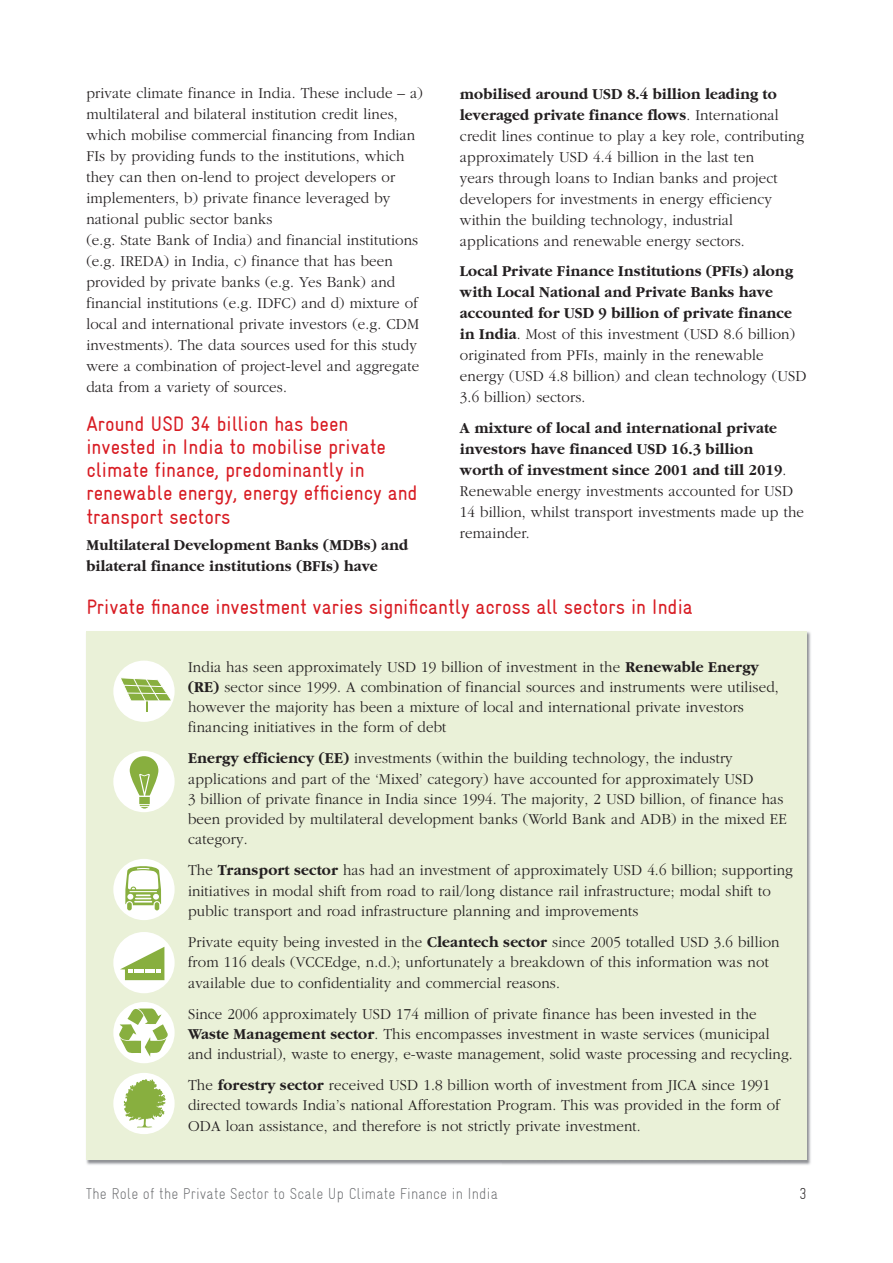
<style>
.page{position:relative;width:893px;height:1263px;background:#fff}
.page>*{position:absolute;margin:0;border:0;box-sizing:border-box;transform-origin:0 0}
.t1{font:condensed 21px/23.2px "Gravur";color:#d81c23}
.t2{font:300 15.75px/21px "Garamond";letter-spacing:.01em;color:#231f20;scale:.95 1}
.t3{font:700 15.75px/21px "Garamond";letter-spacing:.01em;color:#231f20;scale:.95 1}
.t4{font:300 condensed 15.75px "Gravur";letter-spacing:.01em;color:#6c6d70;scale:.95 1}
.t5{font:300 condensed 15.75px "Gravur";color:#231f20;scale:.95 1}
.s1{font-weight:700}
.s2{font-weight:300}
</style>
<div class="page">
<div style="left:86px;top:631px;width:721px;height:529px;background:#eaf1d8"></div>
<div style="left:113px;top:661px;width:62px;height:61px;background:#fff;border-radius:50%"></div>
<hr style="left:146px;top:689px;width:2px;height:23px;background:#88af3f">
<svg style="left:121px;top:677px;width:52px;height:25px"></svg>
<div style="left:113px;top:1073px;width:62px;height:61px;background:#fff;border-radius:50%"></div>
<div style="left:113px;top:1002px;width:62px;height:61px;background:#fff;border-radius:50%"></div>
<div style="left:113px;top:932px;width:62px;height:61px;background:#fff;border-radius:50%"></div>
<div style="left:113px;top:859px;width:62px;height:61px;background:#fff;border-radius:50%"></div>
<div style="left:113px;top:751px;width:62px;height:61px;background:#fff;border-radius:50%"></div>
<svg style="left:120px;top:947px;width:44px;height:33px"></svg>
<svg style="left:124px;top:1079px;width:42px;height:49px"></svg>
<svg style="left:125px;top:864px;width:36px;height:46px"></svg>
<svg style="left:119px;top:1007px;width:49px;height:50px"></svg>
<svg style="left:130px;top:756px;width:28px;height:52px"></svg>
<p class="t2" style="left:86px;top:83px;width:356px">private climate finance in India. These include – a) multilateral and bilateral institution credit lines, which mobilise commercial financing from Indian FIs by providing funds to the institutions, which they can then on-lend to project developers or implementers, b) private finance leveraged by national public sector banks<br>(e.g. State Bank of India) and financial institutions (e.g. IREDA) in India, c) finance that has been provided by private banks (e.g. Yes Bank) and financial institutions (e.g. IDFC) and d) mixture of local and international private investors (e.g. CDM investments). The data sources used for this study were a combination of project-level and aggregate data from a variety of sources.</p>
<h1 class="t1" style="left:86px;top:412px;width:333px">Around USD 34 billion has been invested in India to mobilise private climate finance, predominantly in renewable energy, energy efficiency and transport sectors</h1>
<p class="t3" style="left:86px;top:534px;width:340px">Multilateral Development Banks (MDBs) and bilateral finance institutions (BFIs) have</p>
<p class="t2" style="left:460px;top:83px;width:364px"><span class="s1">mobilised around USD 8.4 billion leading to leveraged private finance flows</span>. International credit lines continue to play a key role, contributing approximately USD 4.4 billion in the last ten<br>years through loans to Indian banks and project developers for investments in energy efficiency within the building technology, industrial applications and renewable energy sectors.</p>
<p class="t2" style="left:460px;top:261px;width:366px"><span class="s1">Local Private Finance Institutions (PFIs) along with Local National and Private Banks have accounted for USD 9 billion of private finance in India</span>. Most of this investment (USD 8.6 billion) originated from PFIs, mainly in the renewable energy (USD 4.8 billion) and clean technology (USD 3.6 billion) sectors.</p>
<p class="t3" style="left:460px;top:417px;width:364px">A mixture of local and international private investors have financed USD 16.3 billion<br>worth of investment since 2001 and till 2019<span class="s2">.<br>Renewable energy investments accounted for USD 14 billion, whilst transport investments made up the remainder.</span></p>
<h1 class="t1" style="left:86px;top:595px;width:608px">Private finance investment varies significantly across all sectors in India</h1>
<p class="t2" style="left:188px;top:657px;width:623px;line-height:20.2px">India has seen approximately USD 19 billion of investment in the <span class="s1">Renewable Energy (RE)</span> sector since 1999. A combination of financial sources and instruments were utilised, however the majority has been a mixture of local and international private investors financing initiatives in the form of debt</p>
<p class="t2" style="left:188px;top:748px;width:632px;line-height:20.2px"><span class="s1">Energy efficiency (EE)</span> investments (within the building technology, the industry applications and part of the ‘Mixed’ category) have accounted for approximately USD<br>3 billion of private finance in India since 1994. The majority, 2 USD billion, of finance has been provided by multilateral development banks (World Bank and ADB) in the mixed EE category.</p>
<p class="t2" style="left:188px;top:860px;width:638px;line-height:20.2px">The <span class="s1">Transport sector</span> has had an investment of approximately USD 4.6 billion; supporting initiatives in modal shift from road to rail/long distance rail infrastructure; modal shift to public transport and road infrastructure planning and improvements</p>
<p class="t2" style="left:188px;top:932px;width:624px;line-height:20.2px">Private equity being invested in the <span class="s1">Cleantech sector</span> since 2005 totalled USD 3.6 billion from 116 deals (VCCEdge, n.d.); unfortunately a breakdown of this information was not available due to confidentiality and commercial reasons.</p>
<p class="t2" style="left:188px;top:1003px;width:638px;line-height:20.2px">Since 2006 approximately USD 174 million of private finance has been invested in the<br><span class="s1">Waste Management sector</span>. This encompasses investment in waste services (municipal and industrial), waste to energy, e-waste management, solid waste processing and recycling.</p>
<p class="t2" style="left:188px;top:1075px;width:624px;line-height:20.2px">The <span class="s1">forestry sector</span> received USD 1.8 billion worth of investment from JICA since 1991 directed towards India’s national Afforestation Program. This was provided in the form of<br>ODA loan assistance, and therefore is not strictly private investment.</p>
<p class="t4" style="left:86px;top:1184px;width:435px">The Role of the Private Sector to Scale Up Climate Finance in India</p>
<p class="t5" style="left:799px;top:1185px;width:9px">3</p>
</div>
